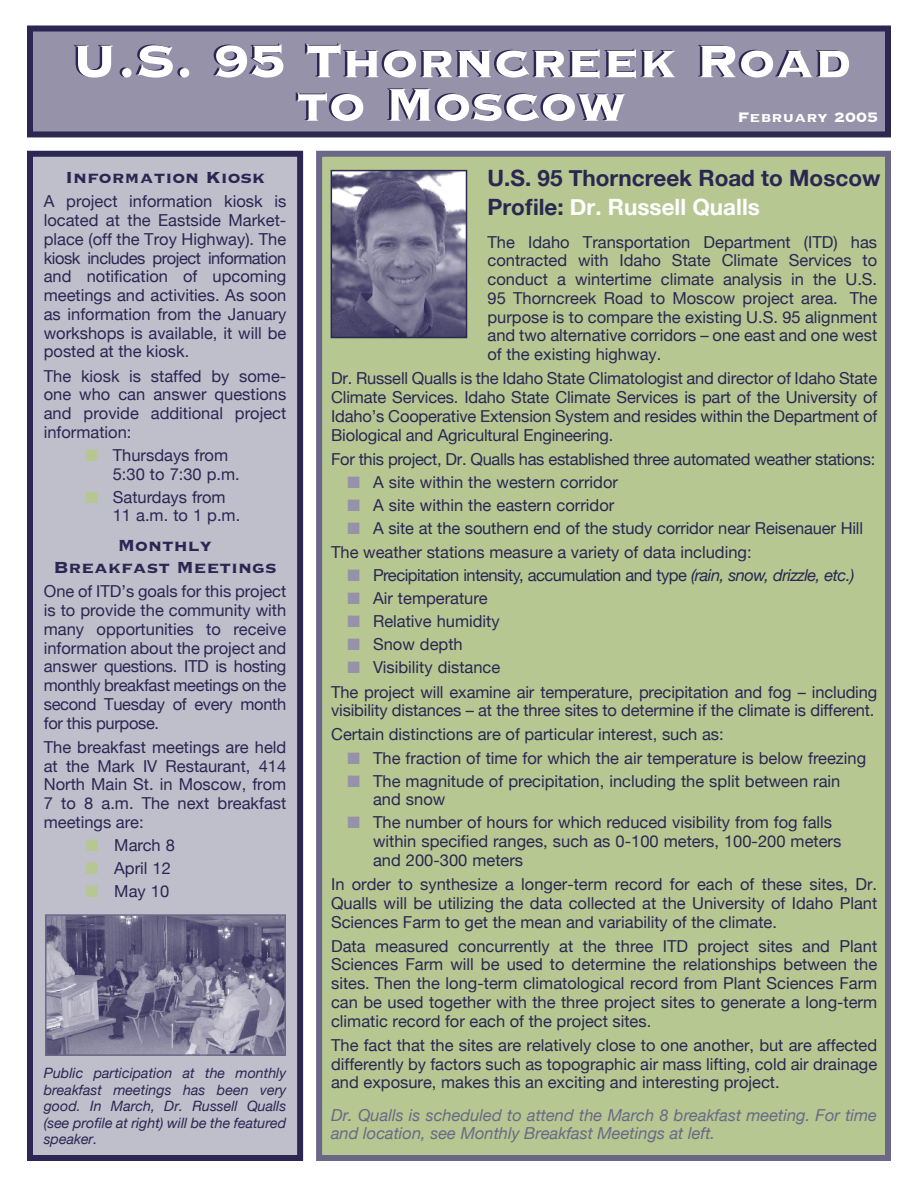
<style>
.page{position:relative;width:918px;height:1188px;background:#fff}
.page>*{position:absolute;margin:0;border:0;box-sizing:border-box;transform-origin:0 0}
.t1{font:60px/43.5px "Copperplate Thirty Three BC";letter-spacing:-.005em;color:#fff;text-align:center}
.body{font:700 22.5px/28.5px "Helvetica Neue";color:#2b2652}
.Heading_2{font:21px/22.5px "Copperplate Thirty Three BC";color:#2b2652;text-align:center}
.date{font:18px "Copperplate Thirty Three BC";color:#fff}
.body-2{font:16.5px/18.8px "Helvetica Neue";color:#2b2652;text-align:justify}
.bullets{font:16.5px/18.8px "Helvetica Neue";color:#2b2652}
.body-3{font:italic 16.5px/18.8px "Helvetica Neue";color:#6b6786}
.body-4{font:16.5px "Helvetica Neue";letter-spacing:-.02em;color:#2b2652}
.bullets-2{font:16.5px "Helvetica Neue";letter-spacing:-.03em;color:#2b2652}
.body-5{font:italic 14.25px/16.5px "Helvetica Neue";color:#2b2652;text-align:justify}
.s1{color:#b7c792}
.s2{color:#fff}
.s3{color:#9592a9}
.s4{font-style:italic}
</style>
<div class="page">
<div style="left:319px;top:154px;width:569px;height:1004px;background:#b7c792"></div>
<div style="left:316px;top:151px;width:575px;height:1010px;border:6px solid #6b6786"></div>
<div style="left:30px;top:28px;width:858px;height:106px;background:#9592a9"></div>
<div style="left:27px;top:26px;width:864px;height:111px;border:6px solid #2b2652"></div>
<div style="left:30px;top:154px;width:270px;height:1004px;background:#bfbecb"></div>
<div style="left:27px;top:151px;width:276px;height:1010px;border:6px solid #2b2652"></div>
<img style="left:334px;top:173px;width:130px;height:162px">
<div style="left:331px;top:170px;width:136px;height:168px;border:2px solid #2b2652"></div>
<img style="left:48px;top:917px;width:235px;height:136px">
<div style="left:45px;top:914px;width:241px;height:142px;border:2px solid #6b6786"></div>
<p class="t1" style="left:71px;top:40px;width:782px">U.S. 95 Thorncreek Road to Moscow</p>
<p class="date" style="left:737px;top:108px;width:142px">February 2005</p>
<p class="Heading_2" style="left:65px;top:167px;width:202px">Information Kiosk</p>
<p class="body-2" style="left:44px;top:192px;width:244px">A project information kiosk is located at the Eastside Market&shy;place (off the Troy Highway). The kiosk includes project information and notification of upcoming meetings and activities. As soon as information from the January workshops is available, it will be posted at the kiosk.</p>
<p class="body-2" style="left:44px;top:366px;width:244px">The kiosk is staffed by some&shy;one who can answer questions and provide additional project information:</p>
<p class="bullets" style="left:113px;top:445px;width:129px;text-indent:-27px"><span class="s1">■</span> Thursdays from<br>5:30 to 7:30 p.m.</p>
<p class="bullets" style="left:113px;top:487px;width:129px;text-indent:-27px"><span class="s1">■</span> Saturdays from<br>11 a.m. to 1 p.m.</p>
<p class="Heading_2" style="left:53px;top:534px;width:225px">Monthly<br>Breakfast Meetings</p>
<p class="body-2" style="left:44px;top:582px;width:244px">One of ITD’s goals for this project is to provide the community with many opportunities to receive information about the project and answer questions. ITD is hosting monthly breakfast meetings on the second Tuesday of every month for this purpose.</p>
<p class="body-2" style="left:44px;top:737px;width:244px">The breakfast meetings are held at the Mark IV Restaurant, 414<br>North Main St. in Moscow, from 7 to 8 a.m. The next breakfast meetings are:</p>
<p class="bullets" style="left:86px;top:835px;width:91px"><span class="s1">■</span> March 8</p>
<p class="bullets" style="left:86px;top:858px;width:87px"><span class="s1">■</span> April 12</p>
<p class="bullets" style="left:86px;top:882px;width:85px"><span class="s1">■</span> May 10</p>
<p class="body-5" style="left:44px;top:1065px;width:244px">Public participation at the monthly breakfast meetings has been very good. In March, Dr. Russell Qualls (see profile at right) will be the featured speaker.</p>
<p class="body" style="left:488px;top:164px;width:394px">U.S. 95 Thorncreek Road to Moscow<br>Profile: <span class="s2">Dr. Russell Qualls</span></p>
<p class="body-2" style="left:488px;top:232px;width:391px">The Idaho Transportation Department (ITD) has contracted with Idaho State Climate Services to conduct a wintertime climate analysis in the U.S.<br>95 Thorncreek Road to Moscow project area. The purpose is to compare the existing U.S. 95 alignment and two alternative corridors – one east and one west of the existing highway.</p>
<p class="body-2" style="left:331px;top:369px;width:548px">Dr. Russell Qualls is the Idaho State Climatologist and director of Idaho State Climate Services. Idaho State Climate Services is part of the University of Idaho’s Cooperative Extension System and resides within the Department of Biological and Agricultural Engineering.</p>
<p class="body-4" style="left:331px;top:449px;width:546px">For this project, Dr. Qualls has established three automated weather stations:</p>
<p class="bullets" style="left:348px;top:472px;width:272px"><span class="s3">■</span> A site within the western corridor</p>
<p class="bullets" style="left:348px;top:495px;width:268px"><span class="s3">■</span> A site within the eastern corridor</p>
<p class="bullets" style="left:348px;top:518px;width:517px"><span class="s3">■</span> A site at the southern end of the study corridor near Reisenauer Hill</p>
<p class="body-2" style="left:331px;top:543px;width:422px">The weather stations measure a variety of data including:</p>
<p class="bullets-2" style="left:348px;top:565px;width:508px"><span class="s3">■</span> Precipitation intensity, accumulation and type <span class="s4">(rain, snow, drizzle, etc.)</span></p>
<p class="bullets" style="left:348px;top:589px;width:141px"><span class="s3">■</span> Air temperature</p>
<p class="bullets" style="left:348px;top:612px;width:154px"><span class="s3">■</span> Relative humidity</p>
<p class="bullets" style="left:348px;top:635px;width:117px"><span class="s3">■</span> Snow depth</p>
<p class="bullets" style="left:348px;top:658px;width:154px"><span class="s3">■</span> Visibility distance</p>
<p class="body-2" style="left:331px;top:682px;width:548px">The project will examine air temperature, precipitation and fog – including visibility distances – at the three sites to determine if the climate is different.</p>
<p class="body-2" style="left:331px;top:725px;width:394px">Certain distinctions are of particular interest, such as:</p>
<p class="bullets" style="left:348px;top:748px;width:520px"><span class="s3">■</span> The fraction of time for which the air temperature is below freezing</p>
<p class="bullets" style="left:373px;top:771px;width:469px;text-indent:-25px"><span class="s3">■</span> The magnitude of precipitation, including the split between rain and snow</p>
<p class="bullets" style="left:373px;top:813px;width:470px;text-indent:-25px"><span class="s3">■</span> The number of hours for which reduced visibility from fog falls within specified ranges, such as 0-100 meters, 100-200 meters and 200-300 meters</p>
<p class="body-2" style="left:331px;top:875px;width:548px">In order to synthesize a longer-term record for each of these sites, Dr.<br>Qualls will be utilizing the data collected at the University of Idaho Plant Sciences Farm to get the mean and variability of the climate.</p>
<p class="body-2" style="left:331px;top:936px;width:548px">Data measured concurrently at the three ITD project sites and Plant Sciences Farm will be used to determine the relationships between the sites. Then the long-term climatological record from Plant Sciences Farm can be used together with the three project sites to generate a long-term climatic record for each of the project sites.</p>
<p class="body-2" style="left:331px;top:1035px;width:548px">The fact that the sites are relatively close to one another, but are affected differently by factors such as topographic air mass lifting, cold air drainage and exposure, makes this an exciting and interesting project.</p>
<p class="body-3" style="left:331px;top:1105px;width:548px">Dr. Qualls is scheduled to attend the March 8 breakfast meeting. For time and location, see Monthly Breakfast Meetings at left.</p>
</div>
